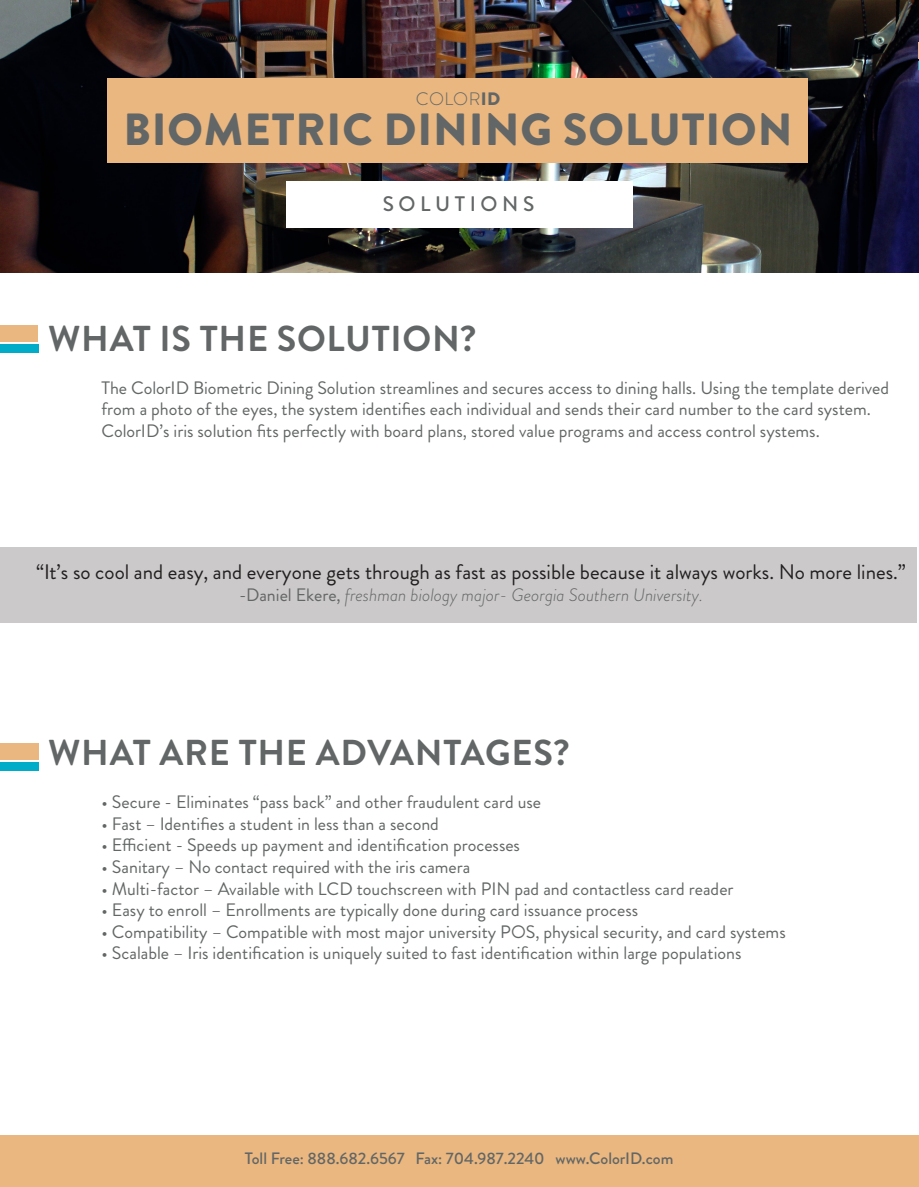
<style>
.page{position:relative;width:919px;height:1187px;background:#fff}
.page>*{position:absolute;margin:0;border:0;box-sizing:border-box;transform-origin:0 0}
.t1{font:900 45px "Brandon Grotesque";letter-spacing:.02em;color:#636666}
.t2{font:700 36px "Brandon Grotesque";letter-spacing:.02em;color:#636666}
.t3{font:21px "Brandon Grotesque";color:#231f20}
.t4{font:500 21px "Brandon Grotesque";letter-spacing:.22em;color:#636666}
.t5{font:18px/21.6px "Brandon Grotesque";color:#636666}
.t6{font:italic 300 18px "Brandon Grotesque";color:#636666}
.t7{font:300 18px "Brandon Grotesque";letter-spacing:.02em;color:#636666}
.t8{font:500 16.5px "Brandon Grotesque";color:#636666}
.s1{font-weight:900}
.s2{font-weight:400;font-style:normal}
</style>
<div class="page">
<div style="left:0;top:547px;width:916px;height:76px;background:#cbc9c9"></div>
<div style="left:0;top:1135px;width:918px;height:52px;background:#e9b77f"></div>
<img style="left:0;top:0;width:918px;height:272px">
<div style="left:286px;top:181px;width:347px;height:47px;background:#fff"></div>
<div style="left:107px;top:79px;width:701px;height:84px;background:#e9b77f"></div>
<div style="left:0;top:325px;width:38px;height:17px;background:#e9b77f"></div>
<div style="left:0;top:344px;width:38px;height:9px;background:#00acc8"></div>
<div style="left:0;top:743px;width:38px;height:16px;background:#e9b77f"></div>
<div style="left:0;top:762px;width:39px;height:9px;background:#00acc8"></div>
<svg style="left:918px;top:42px;width:1px;height:28px"></svg>
<p class="t7" style="left:416px;top:86px;width:86px">COLOR<span class="s1">ID</span></p>
<p class="t1" style="left:123px;top:98px;width:670px">BIOMETRIC DINING SOLUTION</p>
<p class="t4" style="left:383px;top:189px;width:153px">SOLUTIONS</p>
<p class="t2" style="left:48px;top:313px;width:429px">WHAT IS THE SOLUTION?</p>
<p class="t5" style="left:102px;top:377px;width:789px">The ColorID Biometric Dining Solution streamlines and secures access to dining halls. Using the template derived from a photo of the eyes, the system identifies each individual and sends their card number to the card system.<br>ColorID’s iris solution fits perfectly with board plans, stored value programs and access control systems.</p>
<p class="t3" style="left:36px;top:557px;width:871px">“It’s so cool and easy, and everyone gets through as fast as possible because it always works. No more lines.”</p>
<p class="t6" style="left:239px;top:582px;width:465px"><span class="s2">-Daniel Ekere,</span> freshman biology major- Georgia Southern University.</p>
<p class="t2" style="left:48px;top:728px;width:523px">WHAT ARE THE ADVANTAGES?</p>
<p class="t5" style="left:102px;top:791px;width:441px">• Secure - Eliminates “pass back” and other fraudulent card use</p>
<p class="t5" style="left:102px;top:813px;width:339px">• Fast – Identifies a student in less than a second</p>
<p class="t5" style="left:102px;top:835px;width:420px">• Efficient - Speeds up payment and identification processes</p>
<p class="t5" style="left:102px;top:856px;width:370px">• Sanitary – No contact required with the iris camera</p>
<p class="t5" style="left:102px;top:878px;width:633px">• Multi-factor – Available with LCD touchscreen with PIN pad and contactless card reader</p>
<p class="t5" style="left:102px;top:899px;width:538px">• Easy to enroll – Enrollments are typically done during card issuance process</p>
<p class="t5" style="left:102px;top:921px;width:685px">• Compatibility – Compatible with most major university POS, physical security, and card systems</p>
<p class="t5" style="left:102px;top:943px;width:641px">• Scalable – Iris identification is uniquely suited to fast identification within large populations</p>
<p class="t8" style="left:245px;top:1147px;width:430px">Toll Free: 888.682.6567 Fax: 704.987.2240 www.ColorID.com</p>
</div>
